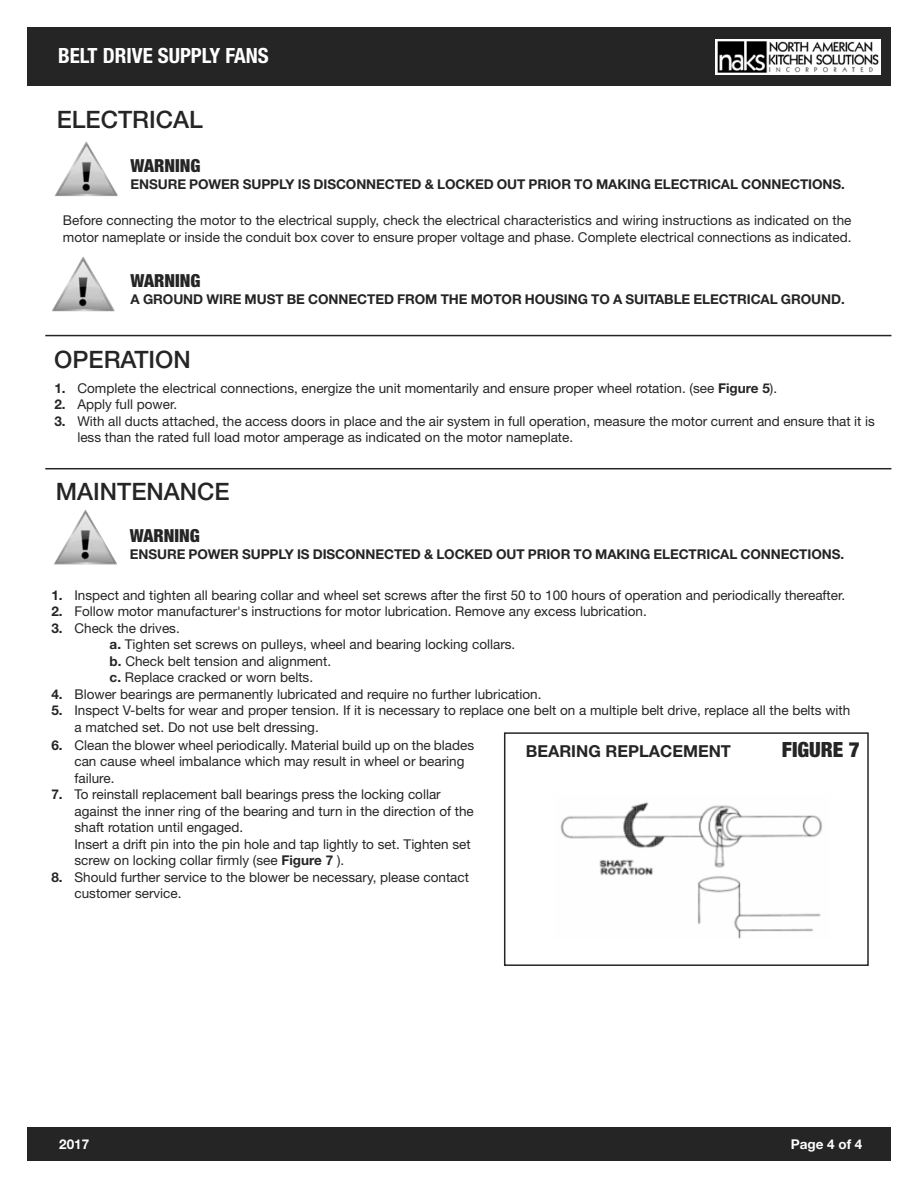
<style>
.page{position:relative;width:918px;height:1188px;background:#fff}
.page>*{position:absolute;margin:0;border:0;box-sizing:border-box;transform-origin:0 0}
.t1{font:500 24px "Helvetica Neue";color:#252525}
.t2{font:700 condensed 21px "Helvetica Neue";color:#fff}
.t3{font:900 condensed 21px "Helvetica Neue";color:#252525}
.t4{font:900 condensed 18px "Helvetica Neue";color:#252525}
.t5{font:700 16.5px "Helvetica Neue";color:#252525}
.t6{font:13.5px/16.5px "Helvetica Neue";color:#252525}
.t7{font:700 13.5px "Helvetica Neue";letter-spacing:-.005em;color:#252525}
.t8{font:700 13.5px "Helvetica Neue";color:#fff}
.s1{font-weight:700}
</style>
<div class="page">
<div style="left:27px;top:27px;width:864px;height:59px;background:#252525"></div>
<div style="left:27px;top:1127px;width:864px;height:34px;background:#252525"></div>
<hr style="left:45px;top:335px;width:846px;height:1px;background:#252525">
<img style="left:54px;top:509px;width:63px;height:56px">
<hr style="left:45px;top:468px;width:846px;height:1px;background:#252525">
<img style="left:54px;top:141px;width:64px;height:55px">
<img style="left:52px;top:256px;width:63px;height:56px">
<div style="left:504px;top:732px;width:365px;height:234px;border:2px solid #252525"></div>
<img style="left:560px;top:802px;width:263px;height:137px">
<img style="left:715px;top:39px;width:165px;height:36px">
<h2 class="t2" style="left:58px;top:43px;width:212px">BELT DRIVE SUPPLY FANS</h2>
<h1 class="t1" style="left:57px;top:110px;width:148px">ELECTRICAL</h1>
<h3 class="t4" style="left:131px;top:155px;width:71px">WARNING</h3>
<p class="t7" style="left:131px;top:179px;width:716px">ENSURE POWER SUPPLY IS DISCONNECTED &amp; LOCKED OUT PRIOR TO MAKING ELECTRICAL CONNECTIONS.</p>
<p class="t6" style="left:63px;top:214px;width:790px">Before connecting the motor to the electrical supply, check the electrical characteristics and wiring instructions as indicated on the motor nameplate or inside the conduit box cover to ensure proper voltage and phase. Complete electrical connections as indicated.</p>
<h3 class="t4" style="left:131px;top:271px;width:71px">WARNING</h3>
<p class="t7" style="left:131px;top:294px;width:716px">A GROUND WIRE MUST BE CONNECTED FROM THE MOTOR HOUSING TO A SUITABLE ELECTRICAL GROUND.</p>
<h1 class="t1" style="left:54px;top:351px;width:138px">OPERATION</h1>
<p class="t6" style="left:54px;top:381px;width:724px"><span class="s1">1.</span> Complete the electrical connections, energize the unit momentarily and ensure proper wheel rotation. (see <span class="s1">Figure 5</span>).</p>
<p class="t6" style="left:54px;top:398px;width:124px"><span class="s1">2.</span> Apply full power.</p>
<p class="t6" style="left:77px;top:414px;width:799px;text-indent:-23px"><span class="s1">3.</span> With all ducts attached, the access doors in place and the air system in full operation, measure the motor current and ensure that it is less than the rated full load motor amperage as indicated on the motor nameplate.</p>
<h1 class="t1" style="left:56px;top:483px;width:175px">MAINTENANCE</h1>
<h3 class="t4" style="left:130px;top:525px;width:71px">WARNING</h3>
<p class="t7" style="left:130px;top:549px;width:716px">ENSURE POWER SUPPLY IS DISCONNECTED &amp; LOCKED OUT PRIOR TO MAKING ELECTRICAL CONNECTIONS.</p>
<p class="t6" style="left:51px;top:588px;width:795px"><span class="s1">1.</span> Inspect and tighten all bearing collar and wheel set screws after the first 50 to 100 hours of operation and periodically thereafter.</p>
<p class="t6" style="left:51px;top:605px;width:597px"><span class="s1">2.</span> Follow motor manufacturer's instructions for motor lubrication. Remove any excess lubrication.</p>
<p class="t6" style="left:110px;top:621px;width:407px;text-indent:-58px"><span class="s1">3.</span> Check the drives.<br><span class="s1">a.</span> Tighten set screws on pulleys, wheel and bearing locking collars. <span class="s1">b.</span> Check belt tension and alignment.<br><span class="s1">c.</span> Replace cracked or worn belts.</p>
<p class="t6" style="left:51px;top:687px;width:492px"><span class="s1">4.</span> Blower bearings are permanently lubricated and require no further lubrication.</p>
<p class="t6" style="left:74px;top:704px;width:777px;text-indent:-23px"><span class="s1">5.</span> Inspect V-belts for wear and proper tension. If it is necessary to replace one belt on a multiple belt drive, replace all the belts with a matched set. Do not use belt dressing.</p>
<p class="t6" style="left:74px;top:738px;width:401px;text-indent:-23px"><span class="s1">6.</span> Clean the blower wheel periodically. Material build up on the blades can cause wheel imbalance which may result in wheel or bearing failure.</p>
<p class="t6" style="left:74px;top:787px;width:401px;text-indent:-23px"><span class="s1">7.</span> To reinstall replacement ball bearings press the locking collar against the inner ring of the bearing and turn in the direction of the shaft rotation until engaged.<br>Insert a drift pin into the pin hole and tap lightly to set. Tighten set screw on locking collar firmly (see <span class="s1">Figure 7</span> ).</p>
<p class="t6" style="left:74px;top:870px;width:396px;text-indent:-23px"><span class="s1">8.</span> Should further service to the blower be necessary, please contact customer service.</p>
<p class="t5" style="left:526px;top:745px;width:207px">BEARING REPLACEMENT</p>
<h2 class="t3" style="left:782px;top:737px;width:79px">FIGURE 7</h2>
<p class="t8" style="left:59px;top:1139px;width:32px">2017</p>
<p class="t8" style="left:791px;top:1139px;width:73px">Page 4 of 4</p>
</div>
